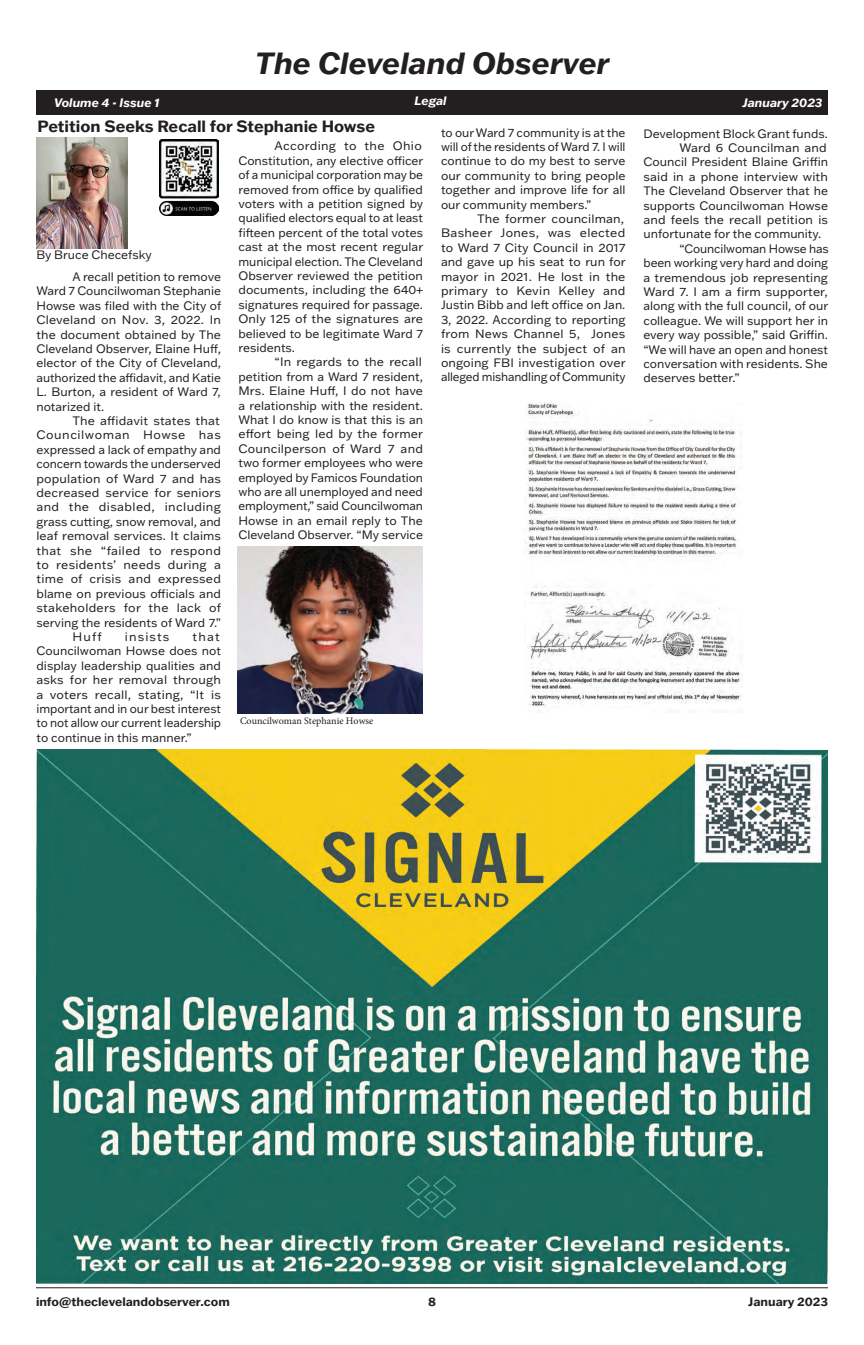
<style>
.page{position:relative;width:864px;height:1345px;background:#fff}
.page>*{position:absolute;margin:0;border:0;box-sizing:border-box;transform-origin:0 0}
.t1{font:italic 700 30px "Franklin Gothic ATF";color:#231f20}
.t2{font:700 16px "Franklin Gothic ATF";color:#231f20}
.t3{font:12px/14.4px "Franklin Gothic ATF";color:#231f20;text-align:justify}
.t4{font:12px "Franklin Gothic ATF";letter-spacing:.02em;color:#231f20}
.t5{font:700 12px "Franklin Gothic ATF";color:#231f20}
.t6{font:italic 700 12px "Franklin Gothic ATF";color:#fff}
.t7{font:12px "Franklin Gothic ATF";letter-spacing:.03em;color:#231f20}
.t8{font:12px "Franklin Gothic ATF";letter-spacing:.025em;color:#231f20}
.t9{font:12px "Franklin Gothic ATF";letter-spacing:.045em;color:#231f20}
.t10{font:12px "Franklin Gothic ATF";letter-spacing:.09em;color:#231f20}
.t11{font:10px "Minion Pro";color:#231f20}
</style>
<div class="page">
<hr style="left:36px;top:1287px;width:792px;height:1px;background:#231f20">
<div style="left:36px;top:90px;width:792px;height:25px;background:#231f20"></div>
<img style="left:238px;top:546px;width:184px;height:167px">
<img style="left:37px;top:137px;width:90px;height:112px">
<img style="left:525px;top:402px;width:218px;height:310px">
<img style="left:160px;top:139px;width:59px;height:77px">
<img style="left:36px;top:749px;width:792px;height:534px">
<h1 class="t1" style="left:255px;top:43px;width:356px">The Cleveland Observer</h1>
<p class="t6" style="left:415px;top:93px;width:34px">Legal</p>
<p class="t6" style="left:54px;top:94px;width:107px">Volume 4 - Issue 1</p>
<p class="t6" style="left:742px;top:94px;width:82px">January 2023</p>
<p class="t2" style="left:38px;top:115px;width:339px">Petition Seeks Recall for Stephanie Howse</p>
<p class="t3" style="left:441px;top:125px;width:186px">to our Ward 7 community is at the will of the residents of Ward 7. I will continue to do my best to serve our community to bring people together and improve life for all our community members.”</p>
<p class="t3" style="left:441px;top:211px;width:186px;text-align:left;text-indent:36px">The former councilman,<br>Basheer Jones, was elected to Ward 7 City Council in 2017 and gave up his seat to run for mayor in 2021. He lost in the primary to Kevin Kelley and<br>Justin Bibb and left office on Jan.<br>3, 2022. According to reporting from News Channel 5, Jones is currently the subject of an ongoing FBI investigation over alleged mishandling of Community</p>
<p class="t3" style="left:644px;top:126px;width:186px">Development Block Grant funds.</p>
<p class="t3" style="left:644px;top:140px;width:186px;text-indent:36px">Ward 6 Councilman and Council President Blaine Griffin said in a phone interview with The Cleveland Observer that he supports Councilwoman Howse and feels the recall petition is unfortunate for the community.</p>
<p class="t3" style="left:644px;top:241px;width:187px;text-indent:36px">“Councilwoman Howse has been working very hard and doing a tremendous job representing Ward 7. I am a firm supporter, along with the full council, of our colleague. We will support her in every way possible,” said Griffin. “We will have an open and honest conversation with residents. She deserves better.”</p>
<p class="t3" style="left:238px;top:138px;width:186px;text-align:left;text-indent:36px">According to the Ohio<br>Constitution, any elective officer of a municipal corporation may be removed from office by qualified voters with a petition signed by qualified electors equal to at least fifteen percent of the total votes cast at the most recent regular municipal election. The Cleveland<br>Observer reviewed the petition documents, including the 640+ signatures required for passage.<br>Only 125 of the signatures are believed to be legitimate Ward 7 residents.</p>
<p class="t3" style="left:238px;top:354px;width:186px;text-indent:36px">“In regards to the recall petition from a Ward 7 resident, Mrs. Elaine Huff, I do not have a relationship with the resident.<br>What I do know is that this is an effort being led by the former Councilperson of Ward 7 and two former employees who were employed by Famicos Foundation who are all unemployed and need employment,” said Councilwoman Howse in an email reply to The Cleveland Observer. “My service</p>
<p class="t3" style="left:36px;top:247px;width:117px">By Bruce Checefsky</p>
<p class="t3" style="left:36px;top:269px;width:186px;text-indent:36px">A recall petition to remove Ward 7 Councilwoman Stephanie Howse was filed with the City of Cleveland on Nov. 3, 2022. In the document obtained by The Cleveland Observer, Elaine Huff, elector of the City of Cleveland, authorized the affidavit, and Katie L. Burton, a resident of Ward 7, notarized it.</p>
<p class="t3" style="left:73px;top:413px;width:149px">The affidavit states that</p>
<p class="t9" style="left:36px;top:427px;width:186px">Councilwoman Howse has</p>
<p class="t3" style="left:36px;top:442px;width:186px">expressed a lack of empathy and</p>
<p class="t3" style="left:36px;top:456px;width:186px">concern towards the underserved</p>
<p class="t3" style="left:36px;top:471px;width:186px">population of Ward 7 and has</p>
<p class="t3" style="left:36px;top:485px;width:186px">decreased service for seniors</p>
<p class="t7" style="left:36px;top:499px;width:186px">and the disabled, including</p>
<p class="t3" style="left:36px;top:514px;width:186px">grass cutting, snow removal, and</p>
<p class="t3" style="left:36px;top:528px;width:186px">leaf removal services. It claims</p>
<p class="t8" style="left:36px;top:542px;width:186px">that she “failed to respond</p>
<p class="t4" style="left:36px;top:557px;width:186px">to residents’ needs during a</p>
<p class="t4" style="left:36px;top:571px;width:186px">time of crisis and expressed</p>
<p class="t3" style="left:36px;top:586px;width:186px">blame on previous officials and</p>
<p class="t4" style="left:36px;top:600px;width:186px">stakeholders for the lack of</p>
<p class="t3" style="left:36px;top:615px;width:186px">serving the residents of Ward 7.”</p>
<p class="t3" style="left:73px;top:629px;width:31px">Huff</p>
<p class="t10" style="left:125px;top:629px;width:46px">insists</p>
<p class="t3" style="left:36px;top:629px;width:186px;text-indent:156px">that Councilwoman Howse does not display leadership qualities and asks for her removal through a voters recall, stating, “It is important and in our best interest to not allow our current leadership to continue in this manner.”</p>
<p class="t11" style="left:240px;top:714px;width:135px">Councilwoman Stephanie Howse</p>
<p class="t5" style="left:36px;top:1293px;width:195px">info@theclevelandobserver.com</p>
<p class="t5" style="left:428px;top:1293px;width:9px">8</p>
<p class="t5" style="left:748px;top:1293px;width:81px">January 2023</p>
</div>
